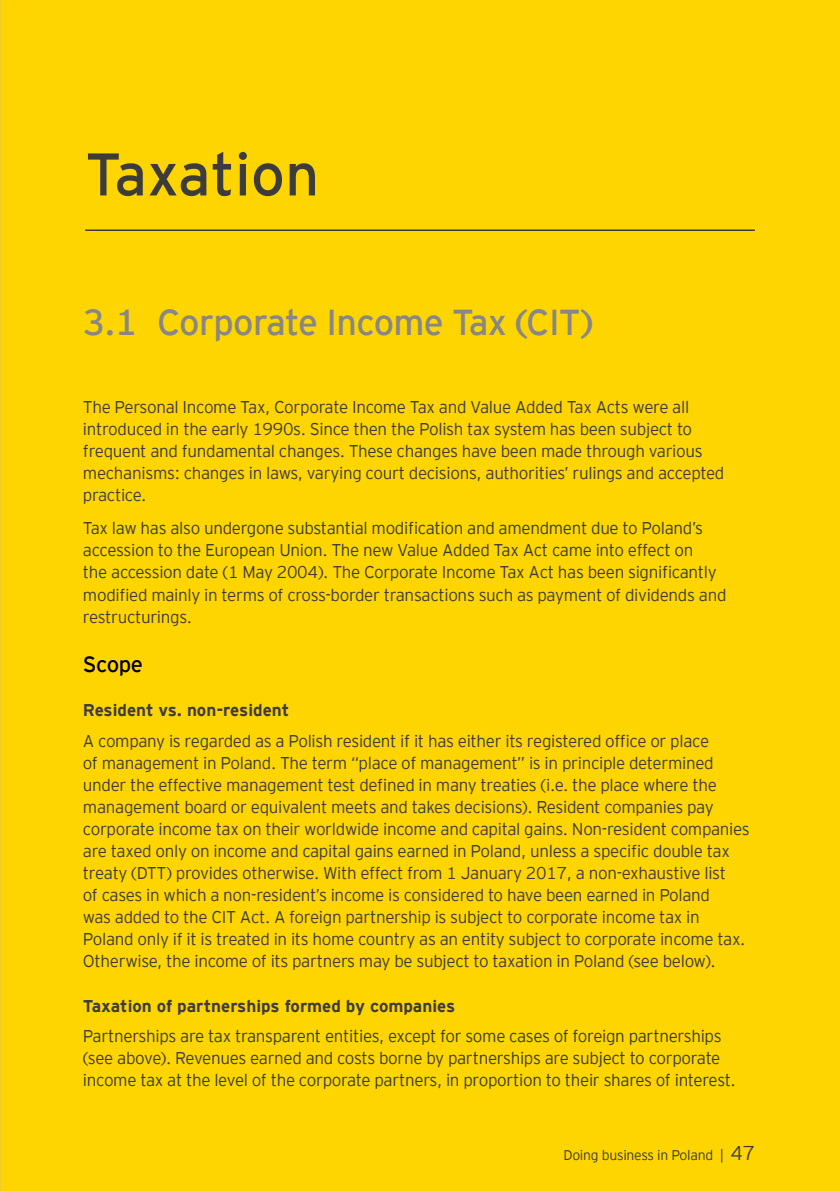
<style>
.page{position:relative;width:840px;height:1191px;background:#fff}
.page>*{position:absolute;margin:0;border:0;box-sizing:border-box;transform-origin:0 0}
.t1{font:60px "EY Interstate";color:#3c3c3b}
.t2{font:36px "EY Interstate";letter-spacing:-.02em;color:#878787}
.t3{font:22px "EY Interstate";letter-spacing:-.025em;color:#000}
.t4{font:300 17px/22px "EY Interstate";letter-spacing:-.02em;color:#3c3c3b}
.t5{font:700 17px "EY Interstate";color:#3c3c3b}
.t6{font:300 14px "EY Interstate";letter-spacing:-.02em;color:#3c3c3b}
.s1{font-size:20px}
</style>
<div class="page">
<div style="left:0;top:0;width:839px;height:1191px;background:#ffd500"></div>
<img style="left:0;top:0;width:1px;height:1191px">
<hr style="left:85px;top:229px;width:669px;height:2px;background:#3c3c3b">
<h1 class="t1" style="left:85px;top:131px;width:235px">Taxation</h1>
<h2 class="t2" style="left:83px;top:297px;width:511px">3.1 Corporate Income Tax (CIT)</h2>
<p class="t4" style="left:83px;top:395px;width:642px">The Personal Income Tax, Corporate Income Tax and Value Added Tax Acts were all introduced in the early 1990s. Since then the Polish tax system has been subject to frequent and fundamental changes. These changes have been made through various mechanisms: changes in laws, varying court decisions, authorities’ rulings and accepted practice.</p>
<p class="t4" style="left:83px;top:516px;width:644px">Tax law has also undergone substantial modification and amendment due to Poland’s accession to the European Union. The new Value Added Tax Act came into effect on<br>the accession date (1 May 2004). The Corporate Income Tax Act has been significantly modified mainly in terms of cross-border transactions such as payment of dividends and restructurings.</p>
<p class="t3" style="left:83px;top:648px;width:62px">Scope</p>
<p class="t5" style="left:83px;top:698px;width:208px">Resident vs. non-resident</p>
<p class="t4" style="left:83px;top:729px;width:668px">A company is regarded as a Polish resident if it has either its registered office or place<br>of management in Poland. The term “place of management” is in principle determined under the effective management test defined in many treaties (i.e. the place where the management board or equivalent meets and takes decisions). Resident companies pay corporate income tax on their worldwide income and capital gains. Non-resident companies are taxed only on income and capital gains earned in Poland, unless a specific double tax treaty (DTT) provides otherwise. With effect from 1 January 2017, a non-exhaustive list<br>of cases in which a non-resident’s income is considered to have been earned in Poland<br>was added to the CIT Act. A foreign partnership is subject to corporate income tax in Poland only if it is treated in its home country as an entity subject to corporate income tax.<br>Otherwise, the income of its partners may be subject to taxation in Poland (see below).</p>
<p class="t5" style="left:83px;top:993px;width:373px">Taxation of partnerships formed by companies</p>
<p class="t4" style="left:83px;top:1024px;width:654px">Partnerships are tax transparent entities, except for some cases of foreign partnerships (see above). Revenues earned and costs borne by partnerships are subject to corporate income tax at the level of the corporate partners, in proportion to their shares of interest.</p>
<p class="t6" style="left:563px;top:1145px;width:193px">Doing business in Poland | <span class="s1">47</span></p>
</div>
